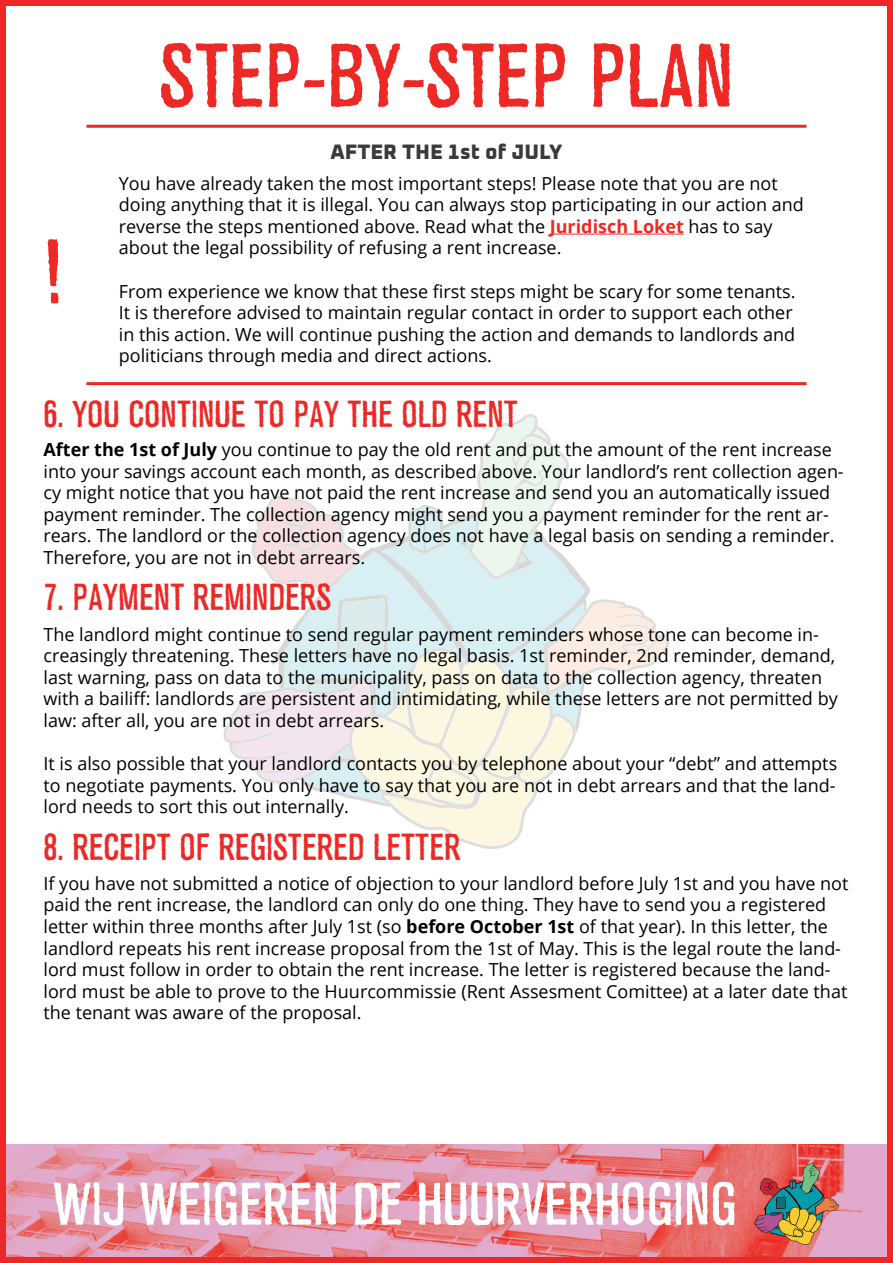
<style>
.page{position:relative;width:893px;height:1263px;background:#fff}
.page>*{position:absolute;margin:0;border:0;box-sizing:border-box;transform-origin:0 0}
.t1{font:condensed 90px "Precarity Font";color:#ed2926}
.t2{font:condensed 60px "Precarity Font";color:#fff}
.t3{font:condensed 37.5px "Precarity Font";color:#ed2926}
.t4{font:200 21px "Oxanium";color:#3a3a3a}
.t5{font:18px/21.6px "Open Sans";color:#000}
.s1{font-weight:700;color:#ed2926}
.s2{font-weight:700}
</style>
<div class="page">
<img style="left:7px;top:1144px;width:879px;height:112px">
<svg style="left:223px;top:414px;width:447px;height:435px"></svg>
<img style="left:754px;top:1162px;width:85px;height:83px">
<div style="left:0;top:0;width:893px;height:1263px;border:6px solid #ec2927"></div>
<hr style="left:550px;top:234px;width:134px;height:1px;background:#ed2926">
<hr style="left:86px;top:125px;width:721px;height:3px;background:#ed2926">
<hr style="left:86px;top:382px;width:721px;height:3px;background:#ed2926">
<p class="t1" style="left:159px;top:26px;width:576px">STEP-BY-STEP PLAN</p>
<p class="t1" style="left:44px;top:222px;width:20px">!</p>
<p class="t4" style="left:331px;top:139px;width:233px">AFTER THE 1st of JULY</p>
<p class="t5" style="left:119px;top:172px;width:687px">You have already taken the most important steps! Please note that you are not doing anything that it is illegal. You can always stop participating in our action and reverse the steps mentioned above. Read what the <span class="s1">Juridisch Loket</span> has to say about the legal possibility of refusing a rent increase.</p>
<p class="t5" style="left:119px;top:280px;width:678px">From experience we know that these first steps might be scary for some tenants.<br>It is therefore advised to maintain regular contact in order to support each other in this action. We will continue pushing the action and demands to landlords and politicians through media and direct actions.</p>
<p class="t3" style="left:44px;top:393px;width:476px">6. YOU CONTINUE TO PAY THE OLD RENT</p>
<p class="t5" style="left:44px;top:438px;width:802px"><span class="s2">After the 1st of July</span> you continue to pay the old rent and put the amount of the rent increase into your savings account each month, as described above. Your landlord’s rent collection agen&shy;cy might notice that you have not paid the rent increase and send you an automatically issued payment reminder. The collection agency might send you a payment reminder for the rent ar&shy;rears. The landlord or the collection agency does not have a legal basis on sending a reminder.<br>Therefore, you are not in debt arrears.</p>
<p class="t3" style="left:44px;top:576px;width:289px">7. PAYMENT REMINDERS</p>
<p class="t5" style="left:44px;top:623px;width:796px">The landlord might continue to send regular payment reminders whose tone can become in&shy;creasingly threatening. These letters have no legal basis. 1st reminder, 2nd reminder, demand, last warning, pass on data to the municipality, pass on data to the collection agency, threaten with a bailiff: landlords are persistent and intimidating, while these letters are not permitted by law: after all, you are not in debt arrears.</p>
<p class="t5" style="left:44px;top:752px;width:795px;text-align:justify">It is also possible that your landlord contacts you by telephone about your “debt” and attempts to negotiate payments. You only have to say that you are not in debt arrears and that the land&shy;lord needs to sort this out internally.</p>
<p class="t3" style="left:44px;top:826px;width:419px">8. RECEIPT OF REGISTERED LETTER</p>
<p class="t5" style="left:44px;top:872px;width:806px">If you have not submitted a notice of objection to your landlord before July 1st and you have not paid the rent increase, the landlord can only do one thing. They have to send you a registered letter within three months after July 1st (so <span class="s2">before October 1st</span> of that year). In this letter, the landlord repeats his rent increase proposal from the 1st of May. This is the legal route the land&shy;lord must follow in order to obtain the rent increase. The letter is registered because the land&shy;lord must be able to prove to the Huurcommissie (Rent Assesment Comittee) at a later date that the tenant was aware of the proposal.</p>
<h2 class="t2" style="left:54px;top:1171px;width:684px">WIJ WEIGEREN DE HUURVERHOGING</h2>
</div>
